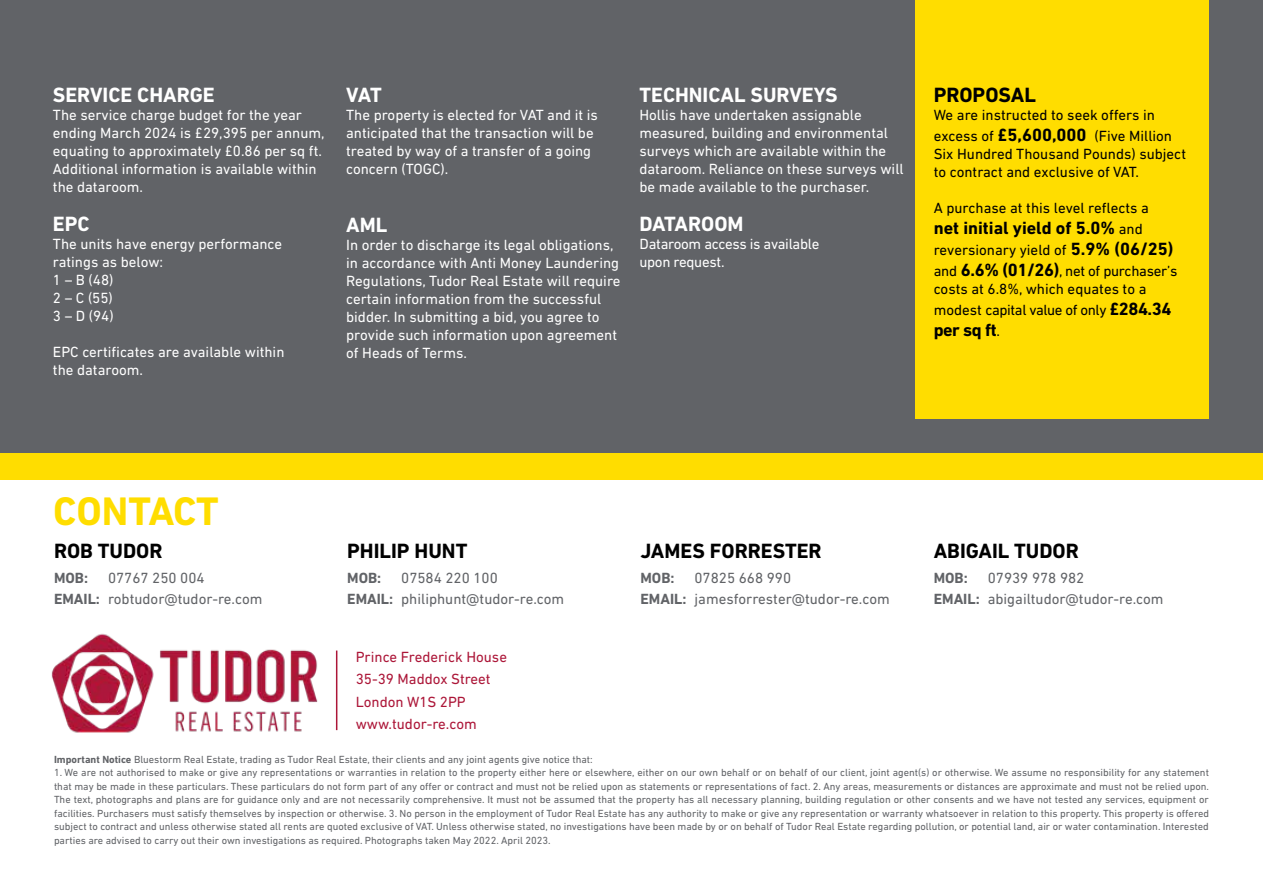
<style>
.page{position:relative;width:1263px;height:893px;background:#fff}
.page>*{position:absolute;margin:0;border:0;box-sizing:border-box;transform-origin:0 0}
.t1{font:700 40.5px "DIN Next LT Pro";letter-spacing:-.005em;color:#fd0}
.t2{font:700 21px "DIN Next LT Pro";color:#000}
.t3{font:700 21px "DIN Next LT Pro";color:#fff}
.t4{font:700 18px "DIN Next LT Pro";color:#000}
.t5{font:15px/18px "DIN Next LT Pro";color:#fff}
.t6{font:15px/21px "DIN Next LT Pro";color:#000}
.t7{font:15px/21px "DIN Next LT Pro";color:#616367}
.t8{font:15px/22.5px "DIN Next LT Pro";color:#ac1638}
.t9{font:15px/18px "DIN Next LT Pro";letter-spacing:-.02em;color:#fff}
.t10{font:700 15px "DIN Next LT Pro";color:#616367}
.t11{font:10.5px/13.5px "DIN Next LT Pro";color:#616367;text-align:justify}
.s1{font-weight:700;font-size:18px}
.s2{font-weight:400;font-size:15px}
.s3{font-weight:700}
</style>
<div class="page">
<div style="left:0;top:0;width:1263px;height:479px;background:#616367"></div>
<img style="left:51px;top:633px;width:287px;height:100px">
<div style="left:0;top:453px;width:1263px;height:26px;background:#fd0"></div>
<div style="left:916px;top:0;width:293px;height:419px;background:#fd0"></div>
<hr style="left:336px;top:650px;width:1px;height:80px;background:#ac1638">
<h2 class="t3" style="left:53px;top:82px;width:163px">SERVICE CHARGE</h2>
<h3 class="t5" style="left:53px;top:105px;width:273px">The service charge budget for the year ending March 2024 is £29,395 per annum, equating to approximately £0.86 per sq ft.<br>Additional information is available within the dataroom.</h3>
<h2 class="t3" style="left:53px;top:211px;width:38px">EPC</h2>
<h3 class="t5" style="left:53px;top:234px;width:231px">The units have energy performance ratings as below:<br>1 – B (48)<br>2 – C (55)<br>3 – D (94)</h3>
<h3 class="t5" style="left:53px;top:342px;width:233px">EPC certificates are available within the dataroom.</h3>
<h2 class="t3" style="left:346px;top:82px;width:37px">VAT</h2>
<h3 class="t5" style="left:346px;top:105px;width:253px">The property is elected for VAT and it is anticipated that the transaction will be treated by way of a transfer of a going concern (TOGC).</h3>
<h2 class="t3" style="left:346px;top:213px;width:43px">AML</h2>
<p class="t5" style="left:346px;top:236px;width:276px">In order to discharge its legal obligations, in accordance with Anti Money Laundering Regulations, Tudor Real Estate will require certain information from the successful bidder. In submitting a bid, you agree to provide such information upon agreement of Heads of Terms.</p>
<h2 class="t3" style="left:639px;top:82px;width:200px">TECHNICAL SURVEYS</h2>
<h3 class="t5" style="left:639px;top:105px;width:266px">Hollis have undertaken assignable measured, building and environmental surveys which are available within the dataroom. Reliance on these surveys will be made available to the purchaser.</h3>
<h2 class="t3" style="left:639px;top:211px;width:106px">DATAROOM</h2>
<h3 class="t9" style="left:639px;top:234px;width:181px">Dataroom access is available upon request.</h3>
<h2 class="t2" style="left:934px;top:82px;width:104px">PROPOSAL</h2>
<h3 class="t6" style="left:934px;top:104px;width:240px">We are instructed to seek offers in excess of <span class="s1">£5,600,000</span> (Five Million</h3>
<h3 class="t6" style="left:934px;top:144px;width:254px;line-height:18px">Six Hundred Thousand Pounds) subject to contract and exclusive of VAT.</h3>
<h3 class="t6" style="left:934px;top:197px;width:217px">A purchase at this level reflects a</h3>
<h3 class="t4" style="left:934px;top:217px;width:211px">net initial yield of 5.0% <span class="s2">and</span></h3>
<h3 class="t6" style="left:934px;top:239px;width:245px">reversionary yield of <span class="s1">5.9% (06/25) </span>and <span class="s1">6.6% (01/26)</span>, net of purchaser’s</h3>
<h3 class="t6" style="left:934px;top:278px;width:239px">costs at 6.8%, which equates to a modest capital value of only <span class="s1">£284.34</span></h3>
<h3 class="t4" style="left:934px;top:319px;width:68px">per sq ft<span class="s2">.</span></h3>
<h1 class="t1" style="left:53px;top:487px;width:167px">CONTACT</h1>
<h2 class="t2" style="left:54px;top:538px;width:110px">ROB TUDOR</h2>
<h3 class="t10" style="left:54px;top:569px;width:36px">MOB:</h3>
<h3 class="t7" style="left:54px;top:567px;width:210px;text-align:center">07767 250 004<br><span class="s3">EMAIL:</span> robtudor@tudor-re.com</h3>
<h2 class="t2" style="left:347px;top:538px;width:122px">PHILIP HUNT</h2>
<h3 class="t10" style="left:347px;top:569px;width:36px">MOB:</h3>
<h3 class="t7" style="left:347px;top:567px;width:219px;text-indent:54px">07584 220 100<br><span class="s3">EMAIL:</span> philiphunt@tudor-re.com</h3>
<h3 class="t8" style="left:356px;top:645px;width:153px">Prince Frederick House<br>35-39 Maddox Street<br>London W1S 2PP www.tudor-re.com</h3>
<h2 class="t2" style="left:640px;top:538px;width:183px">JAMES FORRESTER</h2>
<h3 class="t10" style="left:640px;top:569px;width:36px">MOB:</h3>
<h3 class="t7" style="left:640px;top:567px;width:251px;text-indent:54px">07825 668 990<br><span class="s3">EMAIL:</span> jamesforrester@tudor-re.com</h3>
<h2 class="t2" style="left:934px;top:538px;width:147px">ABIGAIL TUDOR</h2>
<h3 class="t10" style="left:934px;top:569px;width:36px">MOB:</h3>
<h3 class="t7" style="left:934px;top:567px;width:231px;text-indent:54px">07939 978 982<br><span class="s3">EMAIL:</span> abigailtudor@tudor-re.com</h3>
<p class="t11" style="left:54px;top:752px;width:540px"><span class="s3">Important Notice</span> Bluestorm Real Estate, trading as Tudor Real Estate, their clients and any joint agents give notice that:</p>
<p class="t11" style="left:54px;top:766px;width:1156px">1. We are not authorised to make or give any representations or warranties in relation to the property either here or elsewhere, either on our own behalf or on behalf of our client, joint agent(s) or otherwise. We assume no responsibility for any statement that may be made in these particulars. These particulars do not form part of any offer or contract and must not be relied upon as statements or representations of fact. 2. Any areas, measurements or distances are approximate and must not be relied upon.<br>The text, photographs and plans are for guidance only and are not necessarily comprehensive. It must not be assumed that the property has all necessary planning, building regulation or other consents and we have not tested any services, equipment or facilities. Purchasers must satisfy themselves by inspection or otherwise. 3. No person in the employment of Tudor Real Estate has any authority to make or give any representation or warranty whatsoever in relation to this property. This property is offered subject to contract and unless otherwise stated all rents are quoted exclusive of VAT. Unless otherwise stated, no investigations have been made by or on behalf of Tudor Real Estate regarding pollution, or potential land, air or water contamination. Interested parties are advised to carry out their own investigations as required. Photographs taken May 2022. April 2023.</p>
</div>
